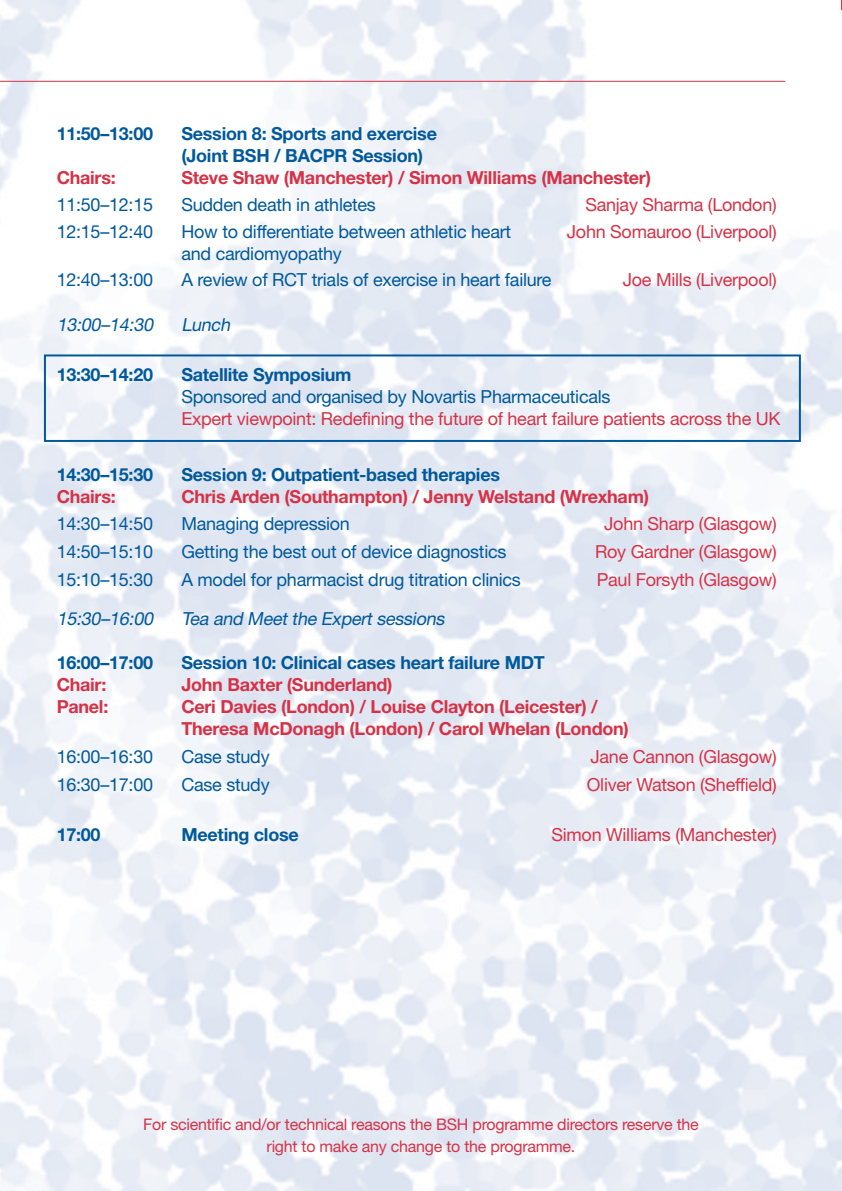
<style>
.page{position:relative;width:842px;height:1191px;background:#fff}
.page>*{position:absolute;margin:0;border:0;box-sizing:border-box;transform-origin:0 0}
.t1{font:18px/22px "Helvetica Neue LT Std";letter-spacing:-.015em;color:#d63247}
.t2{font:18px "Helvetica Neue LT Std";letter-spacing:-.015em;color:#00599b}
.t3{font:700 18px/22px "Helvetica Neue LT Std";letter-spacing:-.015em;color:#d63247}
.t4{font:700 18px/22px "Helvetica Neue LT Std";letter-spacing:-.015em;color:#00599b}
.t5{font:italic 18px "Helvetica Neue LT Std";color:#00599b}
.t6{font:16px/22px "Helvetica Neue LT Std";letter-spacing:-.015em;color:#d63247;text-align:center}
.s1{font-weight:700;color:#00599b}
.s2{color:#00599b}
</style>
<div class="page">
<img style="left:0;top:0;width:842px;height:1191px">
<hr style="left:0;top:81px;width:785px;height:1px;background:#d63247">
<div style="left:44px;top:354px;width:757px;height:88px;border:2px solid #00599b"></div>
<p class="t4" style="left:57px;top:123px;width:98px">11:50–13:00</p>
<p class="t4" style="left:181px;top:123px;width:257px">Session 8: Sports and exercise (Joint BSH / BACPR Session)</p>
<p class="t3" style="left:57px;top:167px;width:61px">Chairs:</p>
<p class="t3" style="left:181px;top:167px;width:471px">Steve Shaw (Manchester) / Simon Williams (Manchester)</p>
<p class="t2" style="left:57px;top:194px;width:98px">11:50–12:15</p>
<p class="t2" style="left:181px;top:194px;width:196px">Sudden death in athletes</p>
<p class="t1" style="left:585px;top:193px;width:193px">Sanjay Sharma (London)</p>
<p class="t2" style="left:57px;top:220px;width:98px">12:15–12:40</p>
<p class="t2" style="left:181px;top:220px;width:331px">How to differentiate between athletic heart</p>
<p class="t1" style="left:567px;top:220px;width:211px">John Somauroo (Liverpool)</p>
<p class="t2" style="left:181px;top:242px;width:162px">and cardiomyopathy</p>
<p class="t2" style="left:57px;top:269px;width:98px">12:40–13:00</p>
<p class="t2" style="left:181px;top:269px;width:372px">A review of RCT trials of exercise in heart failure</p>
<p class="t1" style="left:623px;top:268px;width:155px">Joe Mills (Liverpool)</p>
<p class="t5" style="left:57px;top:314px;width:102px">13:00–14:30</p>
<p class="t5" style="left:181px;top:314px;width:54px">Lunch</p>
<p class="t4" style="left:57px;top:363px;width:98px">13:30–14:20</p>
<p class="t1" style="left:181px;top:363px;width:601px"><span class="s1">Satellite Symposium<br></span><span class="s2">Sponsored and organised by Novartis Pharmaceuticals<br></span>Expert viewpoint: Redefining the future of heart failure patients across the UK</p>
<p class="t4" style="left:57px;top:463px;width:98px">14:30–15:30</p>
<p class="t4" style="left:181px;top:463px;width:320px">Session 9: Outpatient-based therapies</p>
<p class="t3" style="left:57px;top:485px;width:61px">Chairs:</p>
<p class="t3" style="left:181px;top:485px;width:469px">Chris Arden (Southampton) / Jenny Welstand (Wrexham)</p>
<p class="t2" style="left:57px;top:513px;width:98px">14:30–14:50</p>
<p class="t2" style="left:181px;top:513px;width:170px">Managing depression</p>
<p class="t1" style="left:604px;top:512px;width:174px">John Sharp (Glasgow)</p>
<p class="t2" style="left:57px;top:541px;width:98px">14:50–15:10</p>
<p class="t2" style="left:181px;top:541px;width:326px">Getting the best out of device diagnostics</p>
<p class="t1" style="left:595px;top:540px;width:183px">Roy Gardner (Glasgow)</p>
<p class="t2" style="left:57px;top:568px;width:98px">15:10–15:30</p>
<p class="t2" style="left:181px;top:568px;width:341px">A model for pharmacist drug titration clinics</p>
<p class="t1" style="left:597px;top:568px;width:181px">Paul Forsyth (Glasgow)</p>
<p class="t5" style="left:57px;top:607px;width:102px">15:30–16:00</p>
<p class="t5" style="left:181px;top:607px;width:268px">Tea and Meetthe Expertsessions</p>
<p class="t4" style="left:57px;top:651px;width:98px">16:00–17:00</p>
<p class="t4" style="left:181px;top:651px;width:365px">Session 10: Clinical cases heart failure MDT</p>
<p class="t3" style="left:57px;top:673px;width:51px">Chair:</p>
<p class="t3" style="left:181px;top:673px;width:213px">John Baxter (Sunderland)</p>
<p class="t3" style="left:57px;top:695px;width:53px">Panel:</p>
<p class="t3" style="left:181px;top:695px;width:449px">Ceri Davies (London) / Louise Clayton (Leicester) /<br>Theresa McDonagh (London) / Carol Whelan (London)</p>
<p class="t2" style="left:57px;top:746px;width:98px">16:00–16:30</p>
<p class="t2" style="left:181px;top:746px;width:90px">Case study</p>
<p class="t1" style="left:590px;top:745px;width:188px">Jane Cannon (Glasgow)</p>
<p class="t2" style="left:57px;top:773px;width:98px">16:30–17:00</p>
<p class="t2" style="left:181px;top:773px;width:90px">Case study</p>
<p class="t1" style="left:587px;top:773px;width:191px">Oliver Watson (Sheffield)</p>
<p class="t4" style="left:57px;top:823px;width:45px">17:00</p>
<p class="t4" style="left:181px;top:823px;width:119px">Meeting close</p>
<p class="t1" style="left:551px;top:823px;width:227px">Simon Williams (Manchester)</p>
<p class="t6" style="left:143px;top:1113px;width:557px">For scientific and/or technical reasons the BSH programme directors reserve the right to make any change to the programme.</p>
</div>
